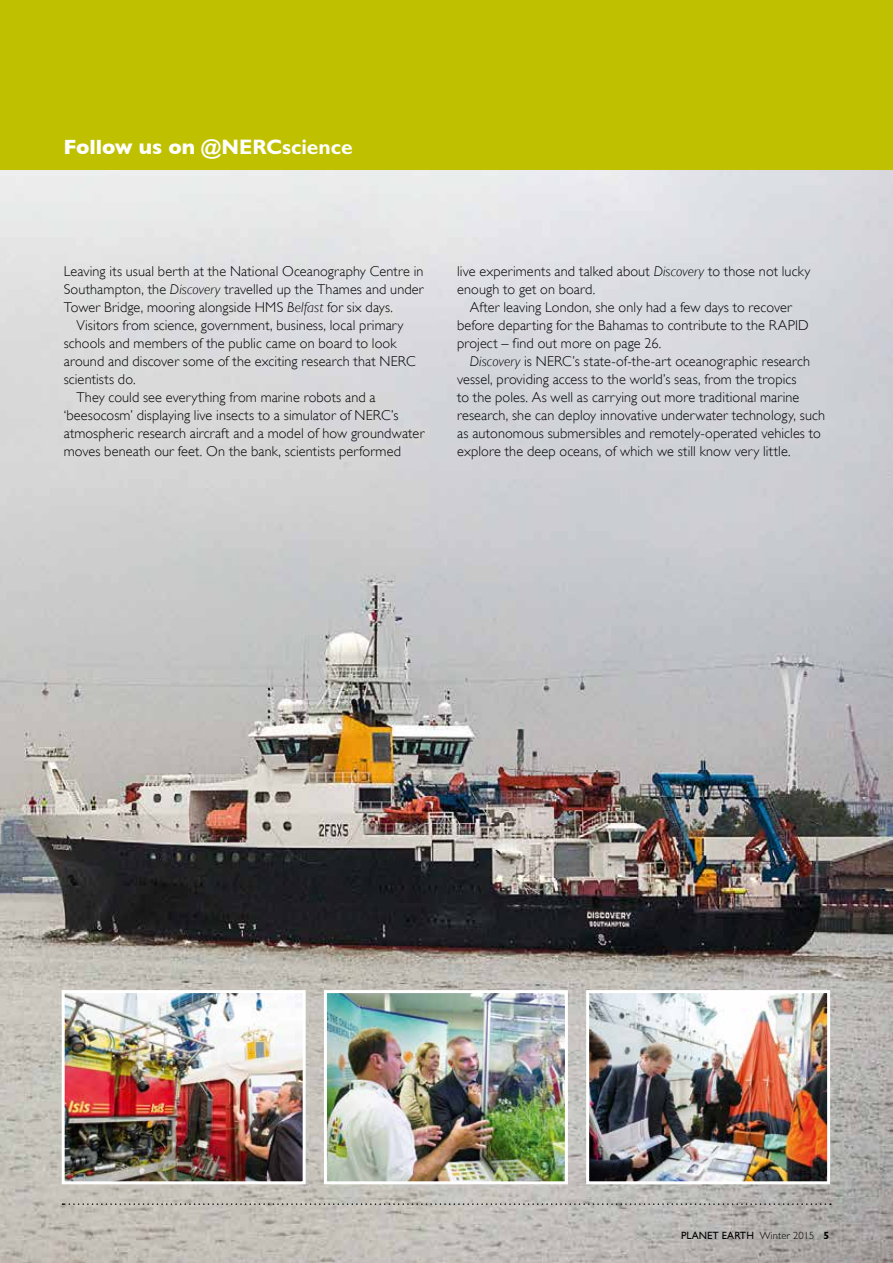
<style>
.page{position:relative;width:893px;height:1263px;background:#fff}
.page>*{position:absolute;margin:0;border:0;box-sizing:border-box;transform-origin:0 0}
.body_copy{font:700 21px "Gill Sans MT Pro";letter-spacing:-.005em;color:#fff}
.news_copy{font:300 14.25px/18px "Gill Sans";letter-spacing:.01em;color:#000}
.t1{font:10.5px "Gill Sans";letter-spacing:.01em;color:#000}
.s1{font-family:"Gill Sans"}
.s2{font-style:italic}
.s3{font-family:"Gill Sans MT Pro";font-weight:300}
.s4{font-family:"Gill Sans MT Pro";font-weight:700}
</style>
<div class="page">
<div style="left:0;top:0;width:893px;height:170px;background:#bfc000"></div>
<img style="left:0;top:170px;width:893px;height:1093px">
<img style="left:66px;top:994px;width:236px;height:186px">
<div style="left:62px;top:990px;width:244px;height:194px;border:3px solid #fff"></div>
<img style="left:328px;top:994px;width:236px;height:186px">
<div style="left:324px;top:990px;width:244px;height:194px;border:3px solid #fff"></div>
<img style="left:590px;top:994px;width:236px;height:186px">
<div style="left:586px;top:990px;width:244px;height:194px;border:3px solid #fff"></div>
<svg style="left:62px;top:1203px;width:769px;height:2px;background:#9d9a95"></svg>
<p class="body_copy" style="left:63px;top:134px;width:291px"><span class="s1">Follow us on</span> @NERCscience</p>
<p class="news_copy" style="left:64px;top:262px;width:361px;text-align:justify">Leaving its usual berth at the National Oceanography Centre in Southampton, the <span class="s2">Discovery</span> travelled up the Thames and under Tower Bridge, mooring alongside HMS <span class="s2">Belfast</span> for six days.</p>
<p class="news_copy" style="left:64px;top:316px;width:353px;text-indent:13px">Visitors from science, government, business, local primary schools and members of the public came on board to look around and discover some of the exciting research that NERC scientists do.</p>
<p class="news_copy" style="left:64px;top:388px;width:362px;text-indent:13px">They could see everything from marine robots and a ‘beesocosm’ displaying live insects to a simulator of NERC’s atmospheric research aircraft and a model of how groundwater moves beneath our feet. On the bank, scientists performed</p>
<p class="news_copy" style="left:457px;top:262px;width:355px">live experiments and talked about <span class="s2">Discovery</span> to those not lucky enough to get on board.</p>
<p class="news_copy" style="left:457px;top:298px;width:353px;text-indent:13px">After leaving London, she only had a few days to recover before departing for the Bahamas to contribute to the RAPID project – find out more on page 26.</p>
<p class="news_copy" style="left:457px;top:352px;width:370px;text-indent:13px"><span class="s2">Discovery</span> is NERC’s state-of-the-art oceanographic research vessel, providing access to the world’s seas, from the tropics<br>to the poles. As well as carrying out more traditional marine research, she can deploy innovative underwater technology, such as autonomous submersibles and remotely-operated vehicles to explore the deep oceans, of which we still know very little.</p>
<p class="t1" style="left:681px;top:1229px;width:150px">PLANET EARTH <span class="s3">Winter 2015</span> <span class="s4">5</span></p>
</div>
